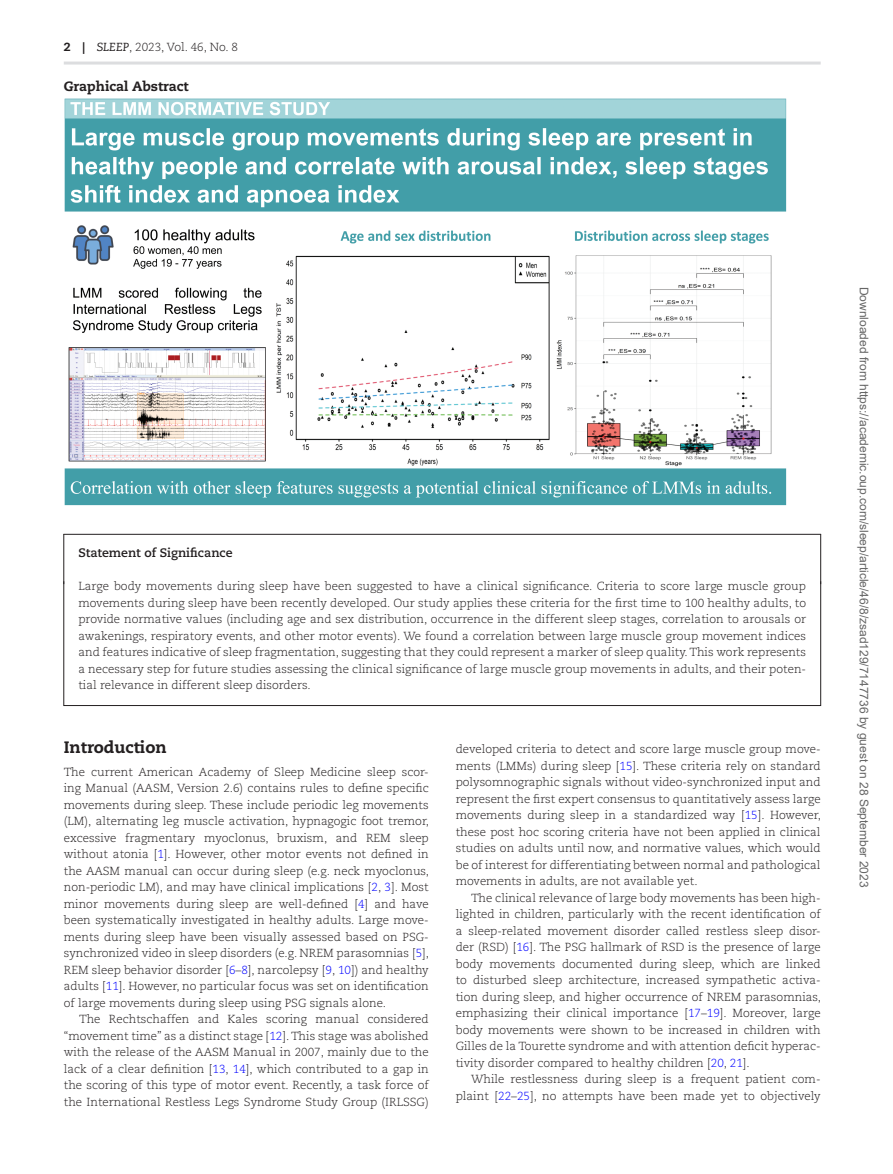
<style>
.page{position:relative;width:893px;height:1174px;background:#fff}
.page>*{position:absolute;margin:0;border:0;box-sizing:border-box;transform-origin:0 0}
.t1{font:800 16.5px "Caecilia LT Std";color:#231f20}
.t2{font:800 13.5px "Caecilia LT Std";color:#231f20}
.t3{font:700 12.3px "Caecilia LT Std";color:#231f20}
.t4{font:12px "Arial";color:#666}
.t5{font:300 11.7px/16.5px "Caecilia LT Std";color:#231f20;text-align:justify}
.s1{font-weight:800}
.s2{font-weight:400;font-style:italic}
.s3{color:#00f}
</style>
<div class="page">
<hr style="left:64px;top:62px;width:757px;height:3px;background:#dcdddf">
<img style="left:64px;top:98px;width:723px;height:408px">
<hr style="left:63px;top:534px;width:1px;height:50px;background:#231f20">
<hr style="left:820px;top:534px;width:1px;height:50px;background:#231f20">
<hr style="left:63px;top:534px;width:758px;height:1px;background:#231f20">
<div style="left:63px;top:581px;width:758px;height:125px;border:1px solid #231f20"></div>
<p class="t5" style="left:64px;top:39px;width:176px"><span class="s1">2 |</span> <span class="s2">SLEEP</span>, 2023, Vol. 46, No. 8</p>
<p class="t2" style="left:64px;top:78px;width:126px">Graphical Abstract</p>
<p class="t3" style="left:78px;top:546px;width:156px">Statement of Significance</p>
<p class="t5" style="left:78px;top:578px;width:729px">Large body movements during sleep have been suggested to have a clinical significance. Criteria to score large muscle group movements during sleep have been recently developed. Our study applies these criteria for the first time to 100 healthy adults, to provide normative values (including age and sex distribution, occurrence in the different sleep stages, correlation to arousals or awakenings, respiratory events, and other motor events). We found a correlation between large muscle group movement indices and features indicative of sleep fragmentation, suggesting that they could represent a marker of sleep quality. This work represents a necessary step for future studies assessing the clinical significance of large muscle group movements in adults, and their poten&shy;tial relevance in different sleep disorders.</p>
<h1 class="t1" style="left:64px;top:737px;width:104px">Introduction</h1>
<p class="t5" style="left:64px;top:763px;width:367px">The current American Academy of Sleep Medicine sleep scor&shy;ing Manual (AASM, Version 2.6) contains rules to define specific movements during sleep. These include periodic leg movements (LM), alternating leg muscle activation, hypnagogic foot tremor, excessive fragmentary myoclonus, bruxism, and REM sleep without atonia [<span class="s3">1</span>]. However, other motor events not defined in the AASM manual can occur during sleep (e.g. neck myoclonus, non-periodic LM), and may have clinical implications [<span class="s3">2</span>, <span class="s3">3</span>]. Most minor movements during sleep are well-defined [<span class="s3">4</span>] and have been systematically investigated in healthy adults. Large move&shy;ments during sleep have been visually assessed based on PSG&shy;synchronized video in sleep disorders (e.g. NREM parasomnias [<span class="s3">5</span>], REM sleep behavior disorder [<span class="s3">6</span>–<span class="s3">8</span>], narcolepsy [<span class="s3">9</span>, <span class="s3">10</span>]) and healthy adults [<span class="s3">11</span>]. However, no particular focus was set on identification of large movements during sleep using PSG signals alone.</p>
<p class="t5" style="left:64px;top:1011px;width:366px;text-indent:15px">The Rechtschaffen and Kales scoring manual considered “movement time” as a distinct stage [<span class="s3">12</span>]. This stage was abolished with the release of the AASM Manual in 2007, mainly due to the lack of a clear definition [<span class="s3">13</span>, <span class="s3">14</span>], which contributed to a gap in the scoring of this type of motor event. Recently, a task force of the International Restless Legs Syndrome Study Group (IRLSSG)</p>
<p class="t5" style="left:456px;top:741px;width:367px">developed criteria to detect and score large muscle group move&shy;ments (LMMs) during sleep [<span class="s3">15</span>]. These criteria rely on standard polysomnographic signals without video-synchronized input and represent the first expert consensus to quantitatively assess large movements during sleep in a standardized way [<span class="s3">15</span>]. However, these post hoc scoring criteria have not been applied in clinical studies on adults until now, and normative values, which would be of interest for differentiating between normal and pathological movements in adults, are not available yet.</p>
<p class="t5" style="left:456px;top:889px;width:367px;text-indent:15px">The clinical relevance of large body movements has been high&shy;lighted in children, particularly with the recent identification of a sleep-related movement disorder called restless sleep disor&shy;der (RSD) [<span class="s3">16</span>]. The PSG hallmark of RSD is the presence of large body movements documented during sleep, which are linked to disturbed sleep architecture, increased sympathetic activa&shy;tion during sleep, and higher occurrence of NREM parasomnias, emphasizing their clinical importance [<span class="s3">17</span>–<span class="s3">19</span>]. Moreover, large body movements were shown to be increased in children with Gilles de la Tourette syndrome and with attention deficit hyperac&shy;tivity disorder compared to healthy children [<span class="s3">20</span>, <span class="s3">21</span>].</p>
<p class="t5" style="left:456px;top:1071px;width:366px;text-align:right">While restlessness during sleep is a frequent patient com&shy;plaint [<span class="s3">22</span>–<span class="s3">25</span>], no attempts have been made yet to objectively</p>
<p class="t4" style="left:868px;top:286px;width:602px;rotate:90deg">Downloaded from https://academic.oup.com/sleep/article/46/8/zsad129/7147736 by guest on 28 September 2023</p>
</div>
